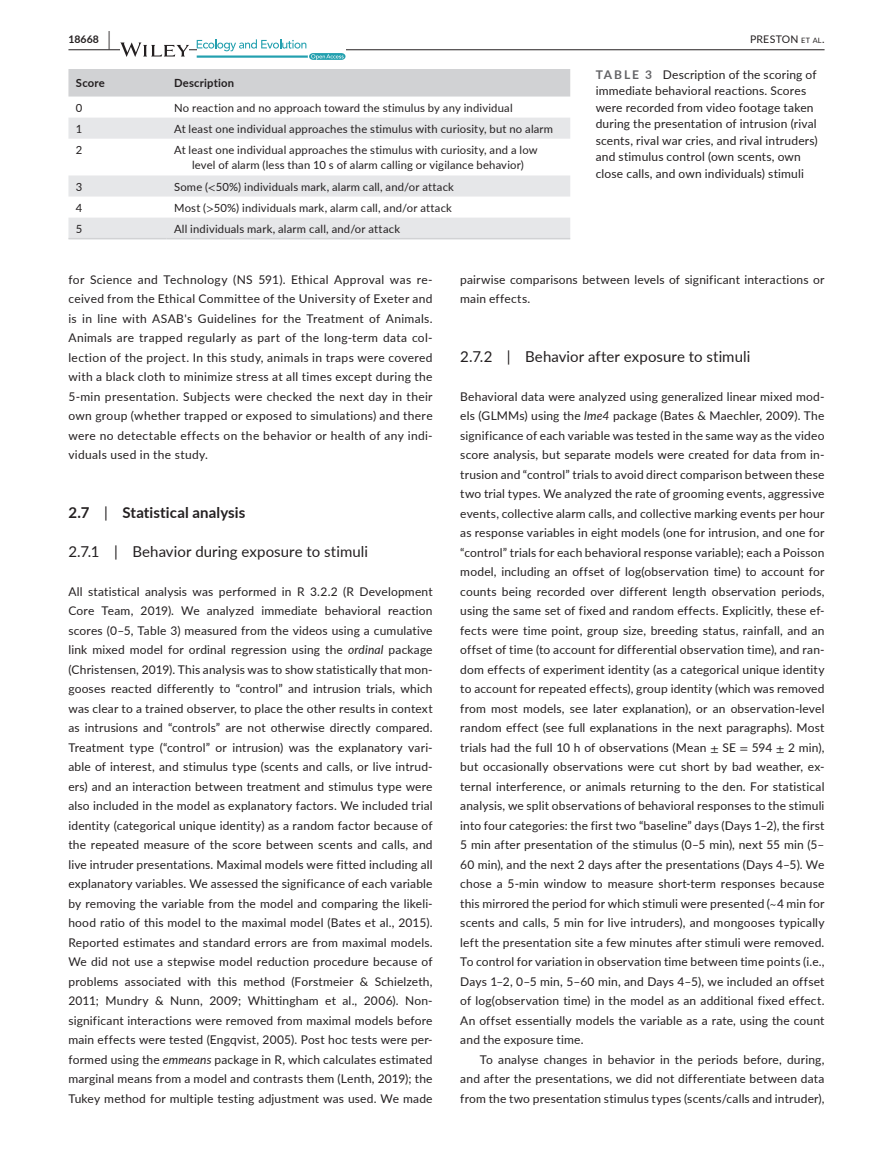
<style>
.page{position:relative;width:893px;height:1174px;background:#fff}
.page>*{position:absolute;margin:0;border:0;box-sizing:border-box;transform-origin:0 0}
.t1{font:15px "Lato";letter-spacing:.005em;color:#231f20}
.t2{font:700 15px "Lato";letter-spacing:.005em;color:#231f20}
.t3{font:12px/19.5px "Lato";letter-spacing:.015em;color:#231f20;text-align:justify}
.t4{font:11.25px/15.8px "Lato";letter-spacing:.015em;color:#231f20;text-align:center}
.t5{font:700 11.25px "Lato";letter-spacing:.015em;color:#231f20}
.t6{font:10.5px "Lato";letter-spacing:.02em;color:#231f20}
.t7{font:700 10.5px "Lato";color:#231f20}
.s1{font-size:19.5px}
.s2{font-size:7.35px}
.s3{font-family:"STIX"}
.s4{font-weight:700;color:#636366}
.s5{font-weight:400}
.s6{font-style:italic}
</style>
<div class="page">
<hr style="left:68px;top:49px;width:756px;height:1px;background:#231f20">
<svg style="left:120px;top:42px;width:69px;height:15px"></svg>
<svg style="left:197px;top:39px;width:148px;height:21px"></svg>
<div style="left:68px;top:69px;width:502px;height:28px;background:#d1d2d4"></div>
<svg style="left:68px;top:118px;width:502px;height:120px;fill:#eeeef0"></svg>
<hr style="left:68px;top:238px;width:99px;height:1px;background:#d1d2d4">
<hr style="left:167px;top:238px;width:403px;height:1px;background:#d1d2d4">
<p class="t7" style="left:68px;top:31px;width:43px">18668 <span class="s1">|</span></p>
<p class="t6" style="left:750px;top:31px;width:76px">PRESTON <span class="s2">et al</span>.</p>
<p class="t5" style="left:76px;top:75px;width:30px">Score</p>
<p class="t5" style="left:174px;top:75px;width:62px">Description</p>
<p class="t4" style="left:76px;top:99px;width:8px">0</p>
<p class="t4" style="left:174px;top:99px;width:340px">No reaction and no approach toward the stimulus by any individual</p>
<p class="t4" style="left:76px;top:120px;width:8px">1</p>
<p class="t4" style="left:174px;top:120px;width:381px">At least one individual approaches the stimulus with curiosity, but no alarm</p>
<p class="t4" style="left:76px;top:141px;width:8px">2</p>
<p class="t4" style="left:174px;top:141px;width:365px">At least one individual approaches the stimulus with curiosity, and a low level of alarm (less than 10 s of alarm calling or vigilance behavior)</p>
<p class="t4" style="left:76px;top:178px;width:8px">3</p>
<p class="t4" style="left:174px;top:178px;width:281px">Some (<span class="s3">&lt;</span>50%) individuals mark, alarm call, and/or attack</p>
<p class="t4" style="left:76px;top:199px;width:8px">4</p>
<p class="t4" style="left:174px;top:199px;width:279px">Most (<span class="s3">&gt;</span>50%) individuals mark, alarm call, and/or attack</p>
<p class="t4" style="left:76px;top:220px;width:8px">5</p>
<p class="t4" style="left:174px;top:220px;width:228px">All individuals mark, alarm call, and/or attack</p>
<p class="t3" style="left:596px;top:66px;width:223px;line-height:16.5px;text-align:left"><span class="s4">TABLE 3</span> Description of the scoring of immediate behavioral reactions. Scores were recorded from video footage taken during the presentation of intrusion (rival scents, rival war cries, and rival intruders) and stimulus control (own scents, own close calls, and own individuals) stimuli</p>
<p class="t3" style="left:68px;top:269px;width:366px">for Science and Technology (NS 591). Ethical Approval was re&shy;ceived from the Ethical Committee of the University of Exeter and is in line with ASAB's Guidelines for the Treatment of Animals.<br>Animals are trapped regularly as part of the long-term data col&shy;lection of the project. In this study, animals in traps were covered with a black cloth to minimize stress at all times except during the 5-min presentation. Subjects were checked the next day in their own group (whether trapped or exposed to simulations) and there were no detectable effects on the behavior or health of any indi&shy;viduals used in the study.</p>
<p class="t2" style="left:68px;top:501px;width:179px">2.7 <span class="s5">|</span> Statistical analysis</p>
<p class="t1" style="left:68px;top:540px;width:301px">2.7.1 | Behavior during exposure to stimuli</p>
<p class="t3" style="left:68px;top:581px;width:366px">All statistical analysis was performed in R 3.2.2 (R Development Core Team, 2019). We analyzed immediate behavioral reaction scores (0–5, Table 3) measured from the videos using a cumulative link mixed model for ordinal regression using the <span class="s6">ordinal</span> package (Christensen, 2019). This analysis was to show statistically that mon&shy;gooses reacted differently to “control” and intrusion trials, which was clear to a trained observer, to place the other results in context as intrusions and “controls” are not otherwise directly compared.<br>Treatment type (“control” or intrusion) was the explanatory vari&shy;able of interest, and stimulus type (scents and calls, or live intrud&shy;ers) and an interaction between treatment and stimulus type were also included in the model as explanatory factors. We included trial identity (categorical unique identity) as a random factor because of the repeated measure of the score between scents and calls, and live intruder presentations. Maximal models were fitted including all explanatory variables. We assessed the significance of each variable by removing the variable from the model and comparing the likeli&shy;hood ratio of this model to the maximal model (Bates et al., 2015).<br>Reported estimates and standard errors are from maximal models.<br>We did not use a stepwise model reduction procedure because of problems associated with this method (Forstmeier &amp; Schielzeth, 2011; Mundry &amp; Nunn, 2009; Whittingham et al., 2006). Non&shy;significant interactions were removed from maximal models before main effects were tested (Engqvist, 2005). Post hoc tests were per&shy;formed using the <span class="s6">emmeans</span> package in R, which calculates estimated marginal means from a model and contrasts them (Lenth, 2019); the Tukey method for multiple testing adjustment was used. We made</p>
<p class="t3" style="left:460px;top:269px;width:366px">pairwise comparisons between levels of significant interactions or main effects.</p>
<p class="t1" style="left:460px;top:345px;width:291px">2.7.2 | Behavior after exposure to stimuli</p>
<p class="t3" style="left:460px;top:386px;width:366px">Behavioral data were analyzed using generalized linear mixed mod&shy;els (GLMMs) using the <span class="s6">lme4</span> package (Bates &amp; Maechler, 2009). The significance of each variable was tested in the same way as the video score analysis, but separate models were created for data from in&shy;trusion and “control” trials to avoid direct comparison between these two trial types. We analyzed the rate of grooming events, aggressive events, collective alarm calls, and collective marking events per hour as response variables in eight models (one for intrusion, and one for “control” trials for each behavioral response variable); each a Poisson model, including an offset of log(observation time) to account for counts being recorded over different length observation periods, using the same set of fixed and random effects. Explicitly, these ef&shy;fects were time point, group size, breeding status, rainfall, and an offset of time (to account for differential observation time), and ran&shy;dom effects of experiment identity (as a categorical unique identity to account for repeated effects), group identity (which was removed from most models, see later explanation), or an observation-level random effect (see full explanations in the next paragraphs). Most trials had the full 10 h of observations (Mean <span class="s3">±</span> SE <span class="s3">=</span> 594 <span class="s3">±</span> 2 min), but occasionally observations were cut short by bad weather, ex&shy;ternal interference, or animals returning to the den. For statistical analysis, we split observations of behavioral responses to the stimuli into four categories: the first two “baseline” days (Days 1–2), the first 5 min after presentation of the stimulus (0–5 min), next 55 min (5– 60 min), and the next 2 days after the presentations (Days 4–5). We chose a 5-min window to measure short-term responses because this mirrored the period for which stimuli were presented (<span class="s3">~</span>4 min for scents and calls, 5 min for live intruders), and mongooses typically left the presentation site a few minutes after stimuli were removed.<br>To control for variation in observation time between time points (i.e., Days 1–2, 0–5 min, 5–60 min, and Days 4–5), we included an offset of log(observation time) in the model as an additional fixed effect.<br>An offset essentially models the variable as a rate, using the count and the exposure time.</p>
<p class="t3" style="left:460px;top:1049px;width:366px;text-indent:20px">To analyse changes in behavior in the periods before, during, and after the presentations, we did not differentiate between data from the two presentation stimulus types (scents/calls and intruder),</p>
</div>
